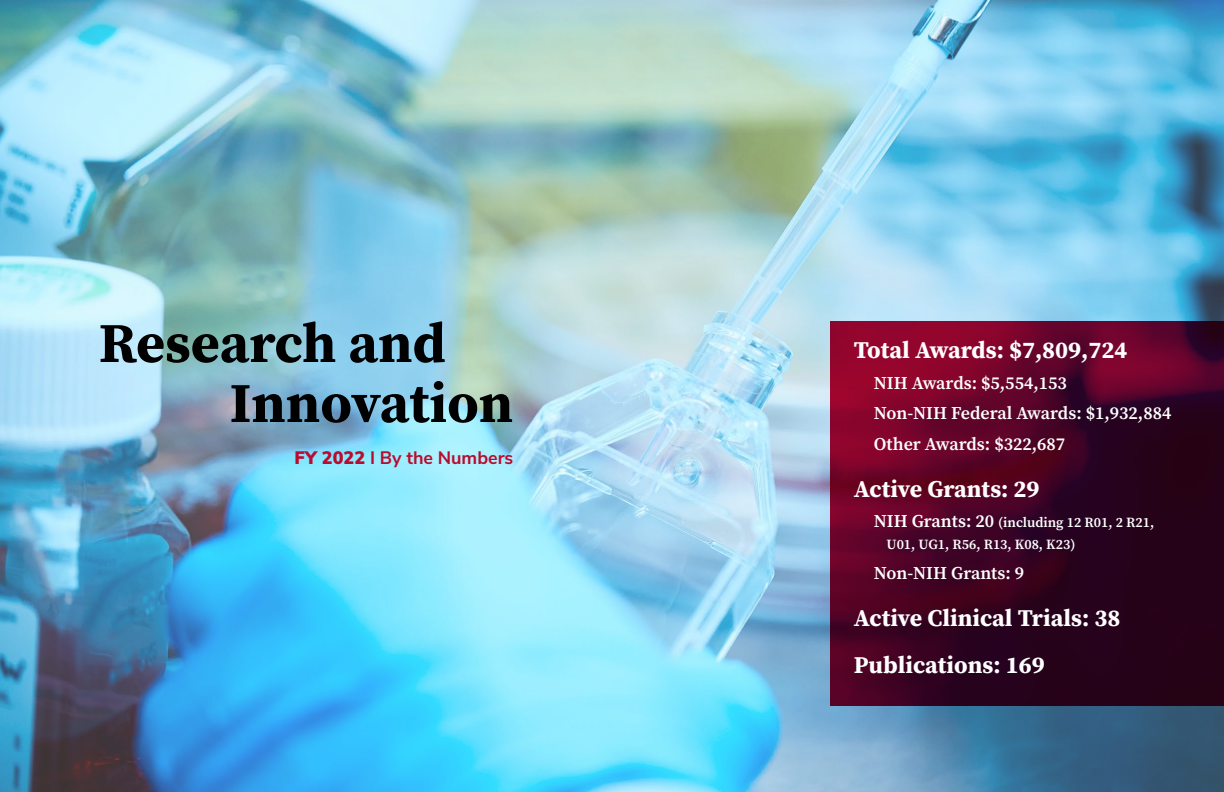
<style>
.page{position:relative;width:1224px;height:792px;background:#fff}
.page>*{position:absolute;margin:0;border:0;box-sizing:border-box;transform-origin:0 0}
.t1{font:700 56px/60px "Buckeye Serif";color:#000}
.t2{font:700 24px "Buckeye Serif";color:#fff}
.t3{font:600 18px "Buckeye Serif";color:#fff}
.t4{font:700 18px "Buckeye Sans";color:#ba0c2f}
.t5{font:600 14px/21.6px "Buckeye Serif";color:#fff}
.s1{font-weight:900}
.s2{font-size:18px}
</style>
<div class="page">
<img style="left:0;top:0;width:1224px;height:792px">
<svg style="left:831px;top:321px;width:393px;height:384px;background:#480222"></svg>
<p class="t1" style="left:230px;top:312px;width:285px;text-indent:-131px">Research and<br>Innovation</p>
<p class="t4" style="left:294px;top:445px;width:220px"><span class="s1">FY 2022</span> I By the Numbers</p>
<p class="t2" style="left:854px;top:333px;width:275px">Total Awards: $7,809,724</p>
<p class="t3" style="left:874px;top:370px;width:194px">NIH Awards: $5,554,153</p>
<p class="t3" style="left:874px;top:401px;width:299px">Non-NIH Federal Awards: $1,932,884</p>
<p class="t3" style="left:874px;top:432px;width:193px">Other Awards: $322,687</p>
<p class="t2" style="left:854px;top:472px;width:187px">Active Grants: 29</p>
<p class="t5" style="left:886px;top:512px;width:269px;text-indent:-13px"><span class="s2">NIH Grants: 20</span> (including 12 R01, 2 R21,<br>U01, UG1, R56, R13, K08, K23)</p>
<p class="t3" style="left:874px;top:561px;width:152px">Non-NIH Grants: 9</p>
<p class="t2" style="left:854px;top:602px;width:268px">Active Clinical Trials: 38</p>
<p class="t2" style="left:854px;top:648px;width:192px">Publications: 169</p>
</div>
